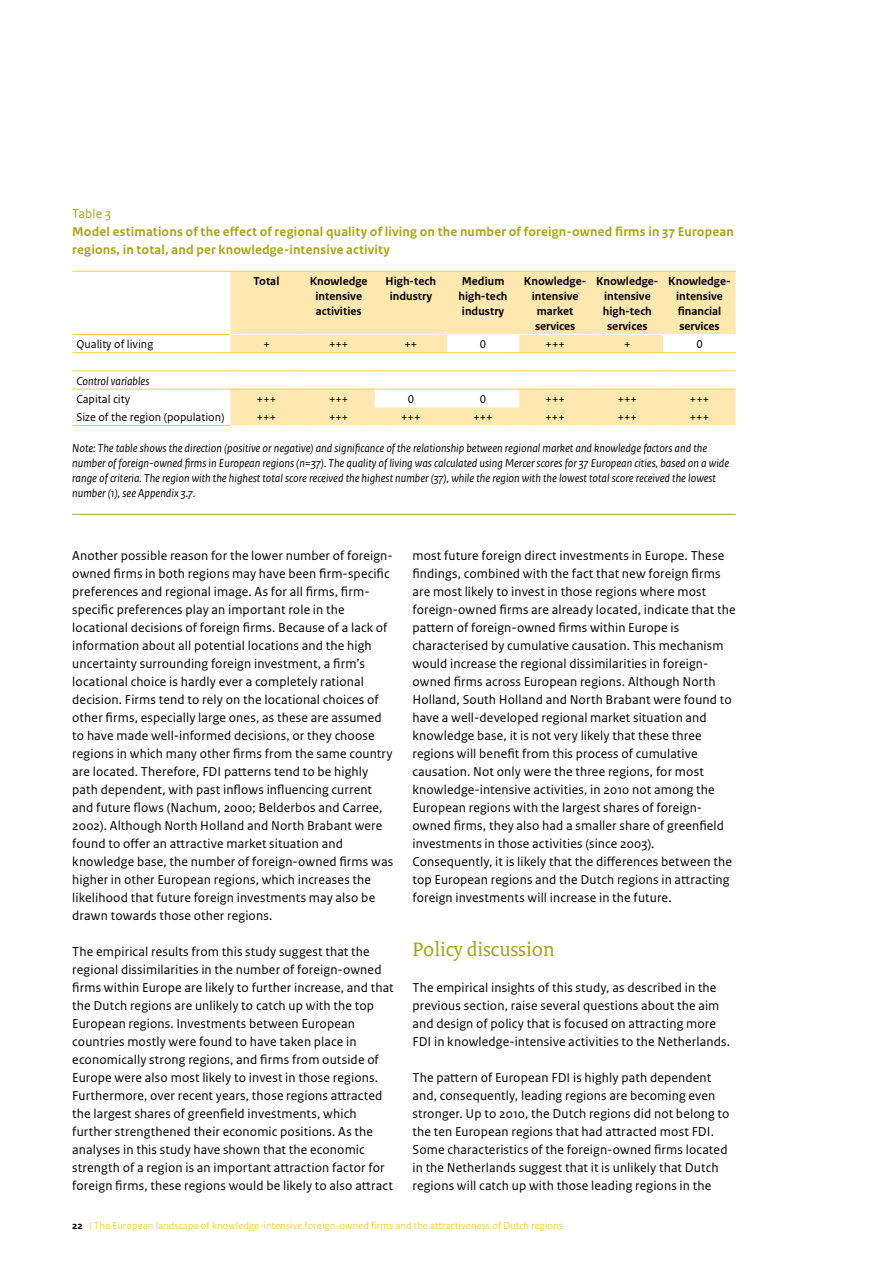
<style>
.page{position:relative;width:893px;height:1263px;background:#fff}
.page>*{position:absolute;margin:0;border:0;box-sizing:border-box;transform-origin:0 0}
.t1{font:21px "Rijksoverheid Serif";color:#a9a415}
.t2{font:13.5px/18px "Rijksoverheid Sans Text";letter-spacing:.01em;color:#000}
.t3{font:700 13.5px/18px "Rijksoverheid Sans Text";letter-spacing:.015em;color:#a9a415}
.t4{font:13.5px "Rijksoverheid Sans Text";letter-spacing:.01em;color:#a9a415}
.t5{font:italic 12px/15px "Rijksoverheid Sans Text";color:#000}
.t6{font:700 12px/15px "Rijksoverheid Sans Text";color:#000;text-align:center}
.t7{font:12px "Rijksoverheid Sans Text";color:#000}
.t8{font:10.5px "Rijksoverheid Sans Text";color:#ffce35}
.s1{font-weight:700;color:#000}
</style>
<div class="page">
<hr style="left:72px;top:514px;width:664px;height:1px;background:#a9a415">
<svg style="left:230px;top:272px;width:506px;height:153px;background:#ffeab7"></svg>
<svg style="left:375px;top:335px;width:361px;height:72px"></svg>
<hr style="left:72px;top:334px;width:158px;height:1px;background:#ffce35">
<hr style="left:230px;top:334px;width:73px;height:1px;background:#fff">
<hr style="left:303px;top:334px;width:72px;height:1px;background:#fff">
<hr style="left:375px;top:334px;width:72px;height:1px;background:#fff">
<hr style="left:447px;top:334px;width:72px;height:1px;background:#fff">
<hr style="left:519px;top:334px;width:72px;height:1px;background:#fff">
<hr style="left:591px;top:334px;width:72px;height:1px;background:#fff">
<hr style="left:663px;top:334px;width:73px;height:1px;background:#fff">
<hr style="left:72px;top:370px;width:158px;height:1px;background:#ffce35">
<hr style="left:230px;top:370px;width:73px;height:1px;background:#ffce35">
<hr style="left:303px;top:370px;width:72px;height:1px;background:#ffce35">
<hr style="left:375px;top:370px;width:72px;height:1px;background:#ffce35">
<hr style="left:447px;top:370px;width:72px;height:1px;background:#ffce35">
<hr style="left:519px;top:370px;width:72px;height:1px;background:#ffce35">
<hr style="left:591px;top:370px;width:72px;height:1px;background:#ffce35">
<hr style="left:663px;top:370px;width:73px;height:1px;background:#ffce35">
<hr style="left:72px;top:271px;width:158px;height:1px;background:#ffce35">
<hr style="left:230px;top:271px;width:73px;height:1px;background:#ffce35">
<hr style="left:303px;top:271px;width:72px;height:1px;background:#ffce35">
<hr style="left:375px;top:271px;width:72px;height:1px;background:#ffce35">
<hr style="left:447px;top:271px;width:72px;height:1px;background:#ffce35">
<hr style="left:519px;top:271px;width:72px;height:1px;background:#ffce35">
<hr style="left:591px;top:271px;width:72px;height:1px;background:#ffce35">
<hr style="left:663px;top:271px;width:73px;height:1px;background:#ffce35">
<hr style="left:72px;top:425px;width:158px;height:1px;background:#ffce35">
<hr style="left:72px;top:389px;width:158px;height:1px;background:#ffce35">
<hr style="left:230px;top:389px;width:73px;height:1px;background:#ffce35">
<hr style="left:303px;top:389px;width:72px;height:1px;background:#ffce35">
<hr style="left:375px;top:389px;width:72px;height:1px;background:#ffce35">
<hr style="left:447px;top:389px;width:72px;height:1px;background:#ffce35">
<hr style="left:519px;top:389px;width:72px;height:1px;background:#ffce35">
<hr style="left:591px;top:389px;width:72px;height:1px;background:#ffce35">
<hr style="left:663px;top:389px;width:73px;height:1px;background:#ffce35">
<hr style="left:72px;top:352px;width:158px;height:1px;background:#ffce35">
<hr style="left:230px;top:352px;width:73px;height:1px;background:#ffce35">
<hr style="left:303px;top:352px;width:72px;height:1px;background:#ffce35">
<hr style="left:375px;top:352px;width:72px;height:1px;background:#ffce35">
<hr style="left:447px;top:352px;width:72px;height:1px;background:#ffce35">
<hr style="left:519px;top:352px;width:72px;height:1px;background:#ffce35">
<hr style="left:591px;top:352px;width:72px;height:1px;background:#ffce35">
<hr style="left:663px;top:352px;width:73px;height:1px;background:#ffce35">
<p class="t4" style="left:72px;top:206px;width:40px">Table 3</p>
<p class="t3" style="left:72px;top:223px;width:663px">Model estimations of the effect of regional quality of living on the number of foreign-owned firms in 37 European regions, in total, and per knowledge-intensive activity</p>
<p class="t6" style="left:254px;top:274px;width:27px">Total</p>
<p class="t6" style="left:310px;top:274px;width:59px">Knowledge intensive activities</p>
<p class="t6" style="left:386px;top:274px;width:52px">High-tech industry</p>
<p class="t6" style="left:459px;top:274px;width:51px;text-align:left">Medium high-tech industry</p>
<p class="t6" style="left:524px;top:274px;width:64px">Knowledge&shy;intensive market services</p>
<p class="t6" style="left:596px;top:274px;width:64px">Knowledge&shy;intensive high-tech services</p>
<p class="t6" style="left:668px;top:274px;width:64px">Knowledge&shy;intensive financial services</p>
<p class="t7" style="left:77px;top:338px;width:78px">Quality of living</p>
<p class="t7" style="left:263px;top:338px;width:8px">+</p>
<p class="t7" style="left:329px;top:338px;width:21px">+++</p>
<p class="t7" style="left:404px;top:338px;width:14px">++</p>
<p class="t7" style="left:480px;top:338px;width:8px">0</p>
<p class="t7" style="left:546px;top:338px;width:21px">+++</p>
<p class="t7" style="left:624px;top:338px;width:8px">+</p>
<p class="t7" style="left:696px;top:338px;width:8px">0</p>
<p class="t5" style="left:77px;top:374px;width:74px">Control variables</p>
<p class="t7" style="left:77px;top:392px;width:55px">Capital city</p>
<p class="t7" style="left:257px;top:392px;width:21px">+++</p>
<p class="t7" style="left:329px;top:392px;width:21px">+++</p>
<p class="t7" style="left:408px;top:392px;width:8px">0</p>
<p class="t7" style="left:480px;top:392px;width:8px">0</p>
<p class="t7" style="left:546px;top:392px;width:21px">+++</p>
<p class="t7" style="left:618px;top:392px;width:21px">+++</p>
<p class="t7" style="left:690px;top:392px;width:21px">+++</p>
<p class="t7" style="left:76px;top:410px;width:150px">Size of the region (population)</p>
<p class="t7" style="left:257px;top:410px;width:21px">+++</p>
<p class="t7" style="left:329px;top:410px;width:21px">+++</p>
<p class="t7" style="left:401px;top:410px;width:21px">+++</p>
<p class="t7" style="left:473px;top:410px;width:21px">+++</p>
<p class="t7" style="left:546px;top:410px;width:21px">+++</p>
<p class="t7" style="left:618px;top:410px;width:21px">+++</p>
<p class="t7" style="left:690px;top:410px;width:21px">+++</p>
<p class="t5" style="left:72px;top:441px;width:658px">Note: The table shows the direction (positive or negative) and significance of the relationship between regional market and knowledge factors and the number of foreign-owned firms in European regions (n=37). The quality of living was calculated using Mercer scores for 37 European cities, based on a wide range of criteria. The region with the highest total score received the highest number (37), while the region with the lowest total score received the lowest number (1), see Appendix 3.7.</p>
<p class="t2" style="left:72px;top:547px;width:322px">Another possible reason for the lower number of foreign&shy;owned firms in both regions may have been firm-specific preferences and regional image. As for all firms, firm&shy;specific preferences play an important role in the locational decisions of foreign firms. Because of a lack of information about all potential locations and the high uncertainty surrounding foreign investment, a firm’s locational choice is hardly ever a completely rational decision. Firms tend to rely on the locational choices of other firms, especially large ones, as these are assumed to have made well-informed decisions, or they choose regions in which many other firms from the same country are located. Therefore, FDI patterns tend to be highly path dependent, with past inflows influencing current and future flows (Nachum, 2000; Belderbos and Carree, 2002). Although North Holland and North Brabant were found to offer an attractive market situation and knowledge base, the number of foreign-owned firms was higher in other European regions, which increases the likelihood that future foreign investments may also be drawn towards those other regions.</p>
<p class="t2" style="left:72px;top:943px;width:323px">The empirical results from this study suggest that the regional dissimilarities in the number of foreign-owned firms within Europe are likely to further increase, and that the Dutch regions are unlikely to catch up with the top European regions. Investments between European countries mostly were found to have taken place in economically strong regions, and firms from outside of Europe were also most likely to invest in those regions.<br>Furthermore, over recent years, those regions attracted the largest shares of greenfield investments, which further strengthened their economic positions. As the analyses in this study have shown that the economic strength of a region is an important attraction factor for foreign firms, these regions would be likely to also attract</p>
<p class="t2" style="left:412px;top:547px;width:325px">most future foreign direct investments in Europe. These findings, combined with the fact that new foreign firms are most likely to invest in those regions where most foreign-owned firms are already located, indicate that the pattern of foreign-owned firms within Europe is characterised by cumulative causation. This mechanism would increase the regional dissimilarities in foreign&shy;owned firms across European regions. Although North Holland, South Holland and North Brabant were found to have a well-developed regional market situation and knowledge base, it is not very likely that these three regions will benefit from this process of cumulative causation. Not only were the three regions, for most knowledge-intensive activities, in 2010 not among the European regions with the largest shares of foreign&shy;owned firms, they also had a smaller share of greenfield investments in those activities (since 2003).<br>Consequently, it is likely that the differences between the top European regions and the Dutch regions in attracting foreign investments will increase in the future.</p>
<h1 class="t1" style="left:412px;top:937px;width:144px">Policy discussion</h1>
<p class="t2" style="left:412px;top:979px;width:319px">The empirical insights of this study, as described in the previous section, raise several questions about the aim and design of policy that is focused on attracting more FDI in knowledge-intensive activities to the Netherlands.</p>
<p class="t2" style="left:412px;top:1069px;width:319px">The pattern of European FDI is highly path dependent and, consequently, leading regions are becoming even stronger. Up to 2010, the Dutch regions did not belong to the ten European regions that had attracted most FDI.<br>Some characteristics of the foreign-owned firms located in the Netherlands suggest that it is unlikely that Dutch regions will catch up with those leading regions in the</p>
<p class="t8" style="left:72px;top:1219px;width:492px"><span class="s1">22</span> | The European landscape of knowledge-intensive foreign-owned firms and the attractiveness of Dutch regions</p>
</div>
